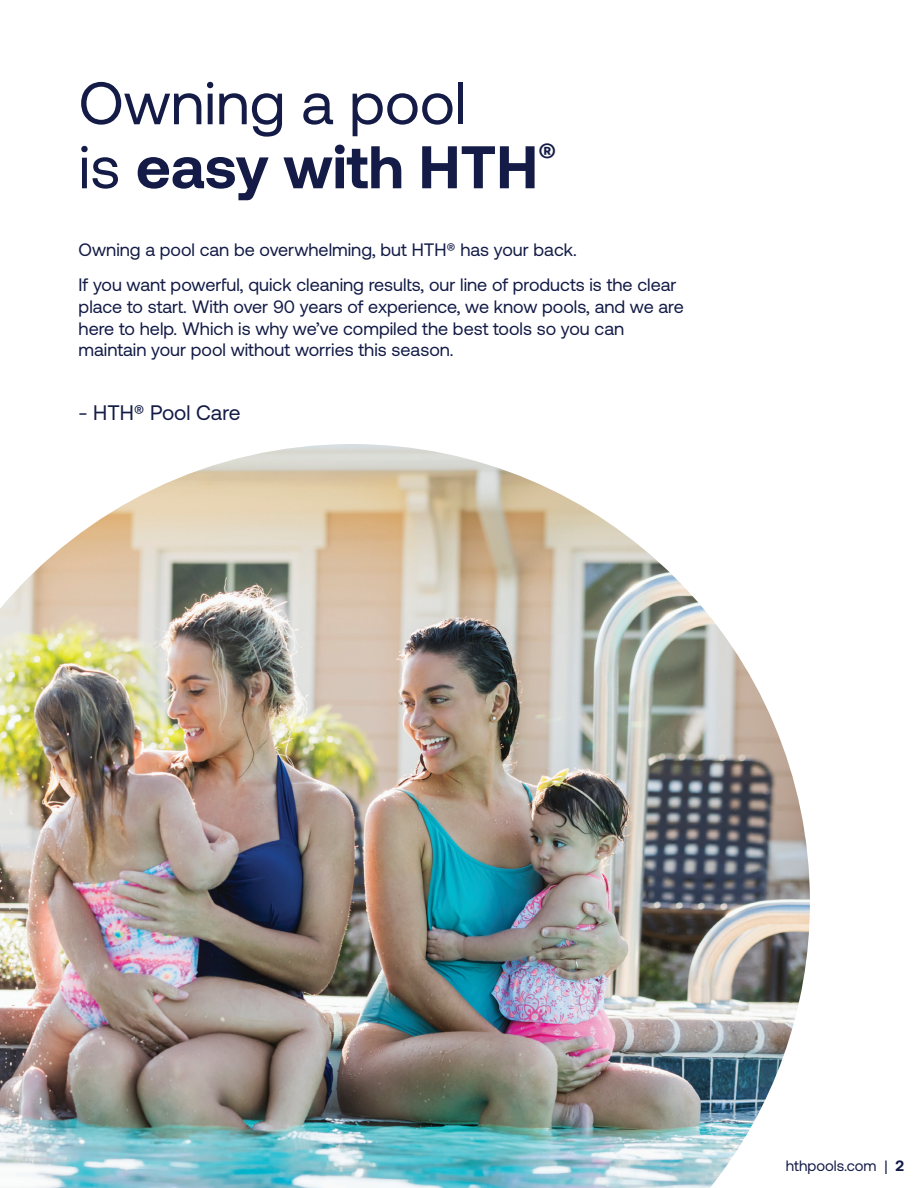
<style>
.page{position:relative;width:918px;height:1188px;background:#fff}
.page>*{position:absolute;margin:0;border:0;box-sizing:border-box;transform-origin:0 0}
.t1{font:60px/64.1px "Aeonik";color:#131b46}
.t2{font:21px "Aeonik";color:#131b46}
.t3{font:18px/21.6px "Aeonik";color:#131b46}
.t4{font:15px "Aeonik";color:#131b46}
.s1{font-weight:700}
</style>
<div class="page">
<img style="left:0;top:444px;width:810px;height:744px">
<h1 class="t1" style="left:79px;top:71px;width:479px">Owning a pool<br>is <span class="s1">easy with HTH</span><sup>®</sup></h1>
<p class="t3" style="left:79px;top:233px;width:599px;line-height:35px">Owning a pool can be overwhelming, but HTH® has your back.<br>If you want powerful, quick cleaning results, our line of products is the clear</p>
<p class="t3" style="left:79px;top:296px;width:607px">place to start. With over 90 years of experience, we know pools, and we are here to help. Which is why we’ve compiled the best tools so you can maintain your pool without worries this season.</p>
<p class="t2" style="left:79px;top:401px;width:163px">- HTH® Pool Care</p>
<p class="t4" style="left:786px;top:1157px;width:120px">hthpools.com | <span class="s1">2</span></p>
</div>
